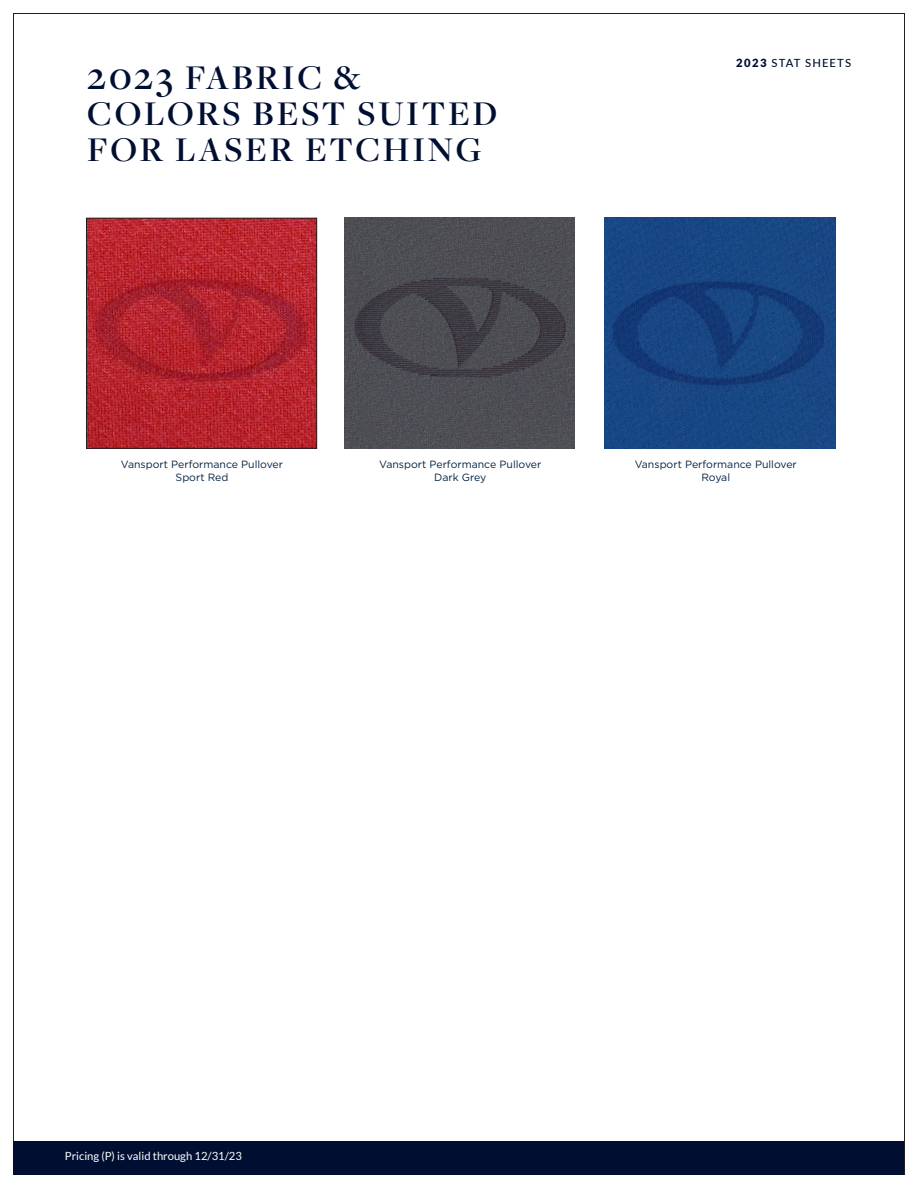
<style>
.page{position:relative;width:918px;height:1188px;background:#fff}
.page>*{position:absolute;margin:0;border:0;box-sizing:border-box;transform-origin:0 0}
.t1{font:600 36px/36px "Freight Disp Pro";letter-spacing:.075em;color:#000e31}
.t2{font:11.25px "Lato";color:#fff}
.t3{font:500 11.25px "Lato";letter-spacing:.095em;color:#000e31}
.t4{font:900 11.25px "Lato";color:#000e31}
.Copy_Under_Images{font:10.5px "Gotham HTF";color:#002245}
.t5{font:10.5px "Lato";letter-spacing:.03em;color:#fff}
.s1{font-size:40.5px}
.s2{font-weight:900}
</style>
<div class="page">
<div style="left:14px;top:1141px;width:890px;height:33px;background:#000e31"></div>
<img style="left:345px;top:218px;width:230px;height:230px">
<img style="left:88px;top:220px;width:227px;height:227px">
<div style="left:86px;top:218px;width:231px;height:231px;border:1px solid #231f20"></div>
<img style="left:605px;top:218px;width:230px;height:230px">
<p class="t1" style="left:87px;top:59px;width:411px"><span class="s1">2023</span> FABRIC &amp;<br>COLORS BEST SUITED<br>FOR LASER ETCHING</p>
<p class="t3" style="left:736px;top:55px;width:117px"><span class="s2">2023</span> STAT SHEETS</p>
<p class="t4" style="left:760px;top:57px;width:8px">2</p>
<p class="Copy_Under_Images" style="left:121px;top:459px;width:164px">Vansport Performance Pullover</p>
<p class="Copy_Under_Images" style="left:176px;top:471px;width:54px">Sport Red</p>
<p class="Copy_Under_Images" style="left:379px;top:459px;width:164px">Vansport Performance Pullover</p>
<p class="Copy_Under_Images" style="left:434px;top:471px;width:54px">Dark Grey</p>
<p class="Copy_Under_Images" style="left:635px;top:459px;width:164px">Vansport Performance Pullover</p>
<p class="Copy_Under_Images" style="left:701px;top:471px;width:30px">Royal</p>
<p class="t2" style="left:65px;top:1150px;width:179px">Pricing (P) is valid through 12/31/23</p>
<p class="t5" style="left:71px;top:1152px;width:182px">Net pricing is valid through 12/31/22</p>
</div>
